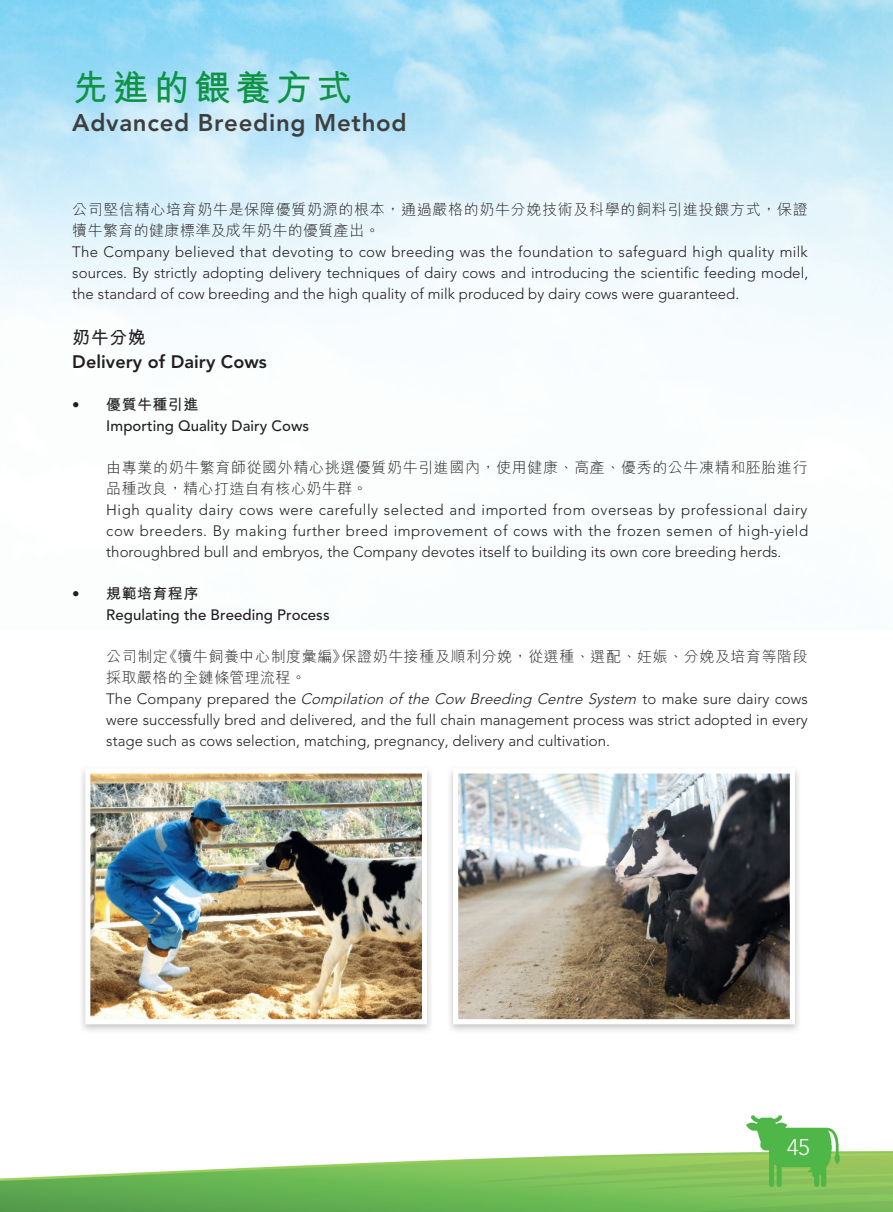
<style>
.page{position:relative;width:893px;height:1212px;background:#fff}
.page>*{position:absolute;margin:0;border:0;box-sizing:border-box;transform-origin:0 0}
.t1{font:700 36px "M Hei HK";letter-spacing:.13em;color:#0d9344}
.t2{font:800 24px "Avenir LT Std";letter-spacing:.03em;color:#3e3e3f}
.t3{font:300 22.5px "Avenir LT Std";color:#fff}
.t4{font:800 18px "Avenir LT Std";letter-spacing:.005em;color:#231f20}
.t5{font:700 18px "M Hei HK";color:#231f20}
.t6{font:300 15px/21px "Avenir LT Std";color:#231f20;text-align:justify}
.t7{font:300 15px/21px "M Hei HK";letter-spacing:.04em;color:#231f20}
.t8{font:500 15px "Avenir LT Std";letter-spacing:.005em;color:#231f20}
.t9{font:700 15px "M Hei HK";letter-spacing:.03em;color:#231f20}
.s1{font-family:"Avenir LT Std";font-weight:500}
.s2{font-style:italic}
</style>
<div class="page">
<img style="left:0;top:0;width:893px;height:1212px">
<div style="left:78px;top:765px;width:356px;height:270px;background:#231f20;opacity:.25"></div>
<img style="left:91px;top:774px;width:330px;height:244px">
<div style="left:85px;top:768px;width:342px;height:256px;border:5px solid #fff"></div>
<div style="left:446px;top:765px;width:356px;height:270px;background:#231f20;opacity:.25"></div>
<img style="left:459px;top:774px;width:330px;height:244px">
<div style="left:453px;top:768px;width:342px;height:256px;border:5px solid #fff"></div>
<h1 class="t1" style="left:72px;top:62px;width:282px">先進的餵養方式</h1>
<h2 class="t2" style="left:72px;top:109px;width:336px">Advanced Breeding Method</h2>
<p class="t7" style="left:72px;top:198px;width:737px">公司堅信精心培育奶牛是保障優質奶源的根本，通過嚴格的奶牛分娩技術及科學的飼料引進投餵方式，保證犢牛繁育的健康標準及成年奶牛的優質產出。</p>
<p class="t6" style="left:72px;top:241px;width:737px">The Company believed that devoting to cow breeding was the foundation to safeguard high quality milk sources. By strictly adopting delivery techniques of dairy cows and introducing the scientific feeding model, the standard of cow breeding and the high quality of milk produced by dairy cows were guaranteed.</p>
<p class="t5" style="left:72px;top:324px;width:75px">奶牛分娩</p>
<p class="t4" style="left:72px;top:351px;width:196px">Delivery of Dairy Cows</p>
<p class="t9" style="left:72px;top:393px;width:128px"><span class="s1">•</span> 優質牛種引進</p>
<p class="t8" style="left:106px;top:417px;width:204px">Importing Quality Dairy Cows</p>
<p class="t7" style="left:106px;top:456px;width:703px">由專業的奶牛繁育師從國外精心挑選優質奶牛引進國內，使用健康、高產、優秀的公牛凍精和胚胎進行品種改良，精心打造自有核心奶牛群。</p>
<p class="t6" style="left:106px;top:499px;width:703px">High quality dairy cows were carefully selected and imported from overseas by professional dairy cow breeders. By making further breed improvement of cows with the frozen semen of high-yield thoroughbred bull and embryos, the Company devotes itself to building its own core breeding herds.</p>
<p class="t9" style="left:72px;top:582px;width:128px"><span class="s1">•</span> 規範培育程序</p>
<p class="t8" style="left:106px;top:606px;width:225px">Regulating the Breeding Process</p>
<p class="t7" style="left:106px;top:645px;width:703px">公司制定《犢牛飼養中心制度彙編》保證奶牛接種及順利分娩，從選種、選配、妊娠、分娩及培育等階段採取嚴格的全鏈條管理流程。</p>
<p class="t6" style="left:106px;top:688px;width:703px">T h e C o m p a n y p r e p a r e d t h e <span class="s2">Compilation of the Cow Breeding Centre System</span> t o m a k e s u r e d a i ry c o ws were successfully bred and delivered, and the full chain management process was strict adopted in every stage such as cows selection, matching, pregnancy, delivery and cultivation.</p>
<h3 class="t3" style="left:787px;top:1134px;width:24px">45</h3>
</div>
